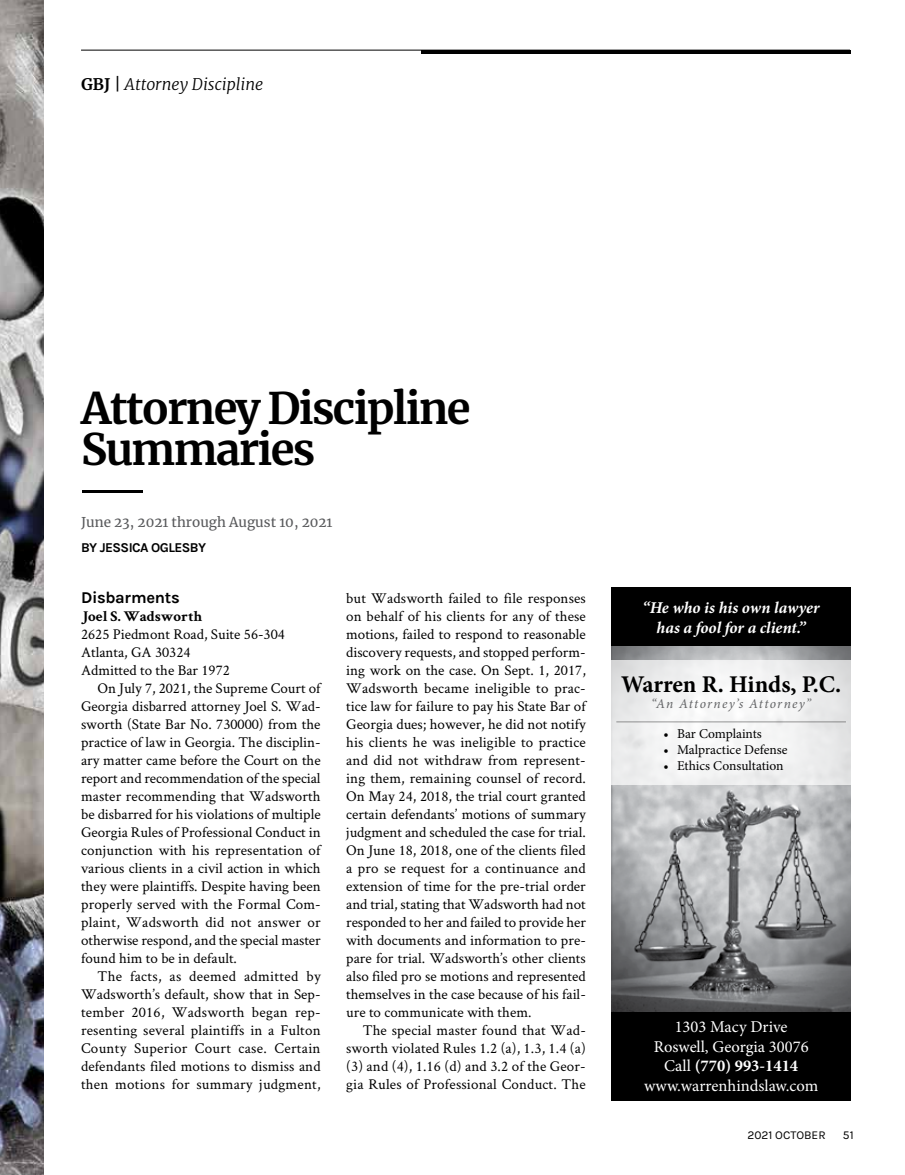
<style>
.page{position:relative;width:905px;height:1175px;background:#fff}
.page>*{position:absolute;margin:0;border:0;box-sizing:border-box;transform-origin:0 0}
.t1{font:700 43.35px/41.2px "Merriweather";letter-spacing:-.04em;color:#000}
.t2{font:700 24px "Minion Pro";letter-spacing:-.005em;color:#000}
.t3{font:16.5px/19.8px "Minion Pro";color:#fff;text-align:center}
.t4{font:italic 700 16.5px/19.8px "Minion Pro";letter-spacing:-.005em;color:#fff;text-align:center}
.t5{font:700 16.5px "Karla";letter-spacing:-.02em;color:#000}
.t6{font:italic 300 15.9px "Merriweather";color:#000}
.t7{font:15px/18px "Crimson Text";color:#000;text-align:justify}
.t8{font:700 15px "Crimson Text";color:#000}
.t9{font:13.5px "Minion Pro";color:#000}
.t10{font:13.5px "Merriweather";color:#58595b}
.t11{font:italic 13.5px "Minion Pro";letter-spacing:.095em;color:#636466}
.t12{font:700 13.5px "Karla";letter-spacing:-.04em;color:#000}
.t13{font:12px "Karla";color:#000}
.s1{font-weight:700;font-style:normal}
.s2{font-weight:400}
.s3{font-weight:700}
</style>
<div class="page">
<hr style="left:81px;top:50px;width:769px;height:1px;background:#000">
<hr style="left:421px;top:50px;width:429px;height:4px;background:#000">
<hr style="left:82px;top:490px;width:61px;height:2px;background:#000">
<img style="left:0;top:0;width:44px;height:1174px">
<img style="left:611px;top:646px;width:239px;height:366px">
<div style="left:611px;top:587px;width:239px;height:59px;background:#000"></div>
<div style="left:611px;top:1012px;width:239px;height:88px;background:#000"></div>
<svg style="left:611px;top:660px;width:239px;height:124px;fill:#f1f1f2"></svg>
<hr style="left:616px;top:721px;width:230px;height:1px;background:#000">
<p class="t6" style="left:81px;top:73px;width:184px"><span class="s1">GBJ</span> <span class="s2">|</span> Attorney Discipline</p>
<h1 class="t1" style="left:81px;top:386px;width:391px">Attorney Discipline<br>Summaries</h1>
<p class="t10" style="left:81px;top:512px;width:253px">June 23, 2021 through August 10, 2021</p>
<p class="t12" style="left:81px;top:539px;width:127px">BY JESSICA OGLESBY</p>
<p class="t5" style="left:81px;top:588px;width:100px">Disbarments</p>
<p class="t8" style="left:81px;top:607px;width:123px">Joel S. Wadsworth</p>
<p class="t7" style="left:81px;top:625px;width:205px;text-align:left">2625 Piedmont Road, Suite 56-304<br>Atlanta, GA 30324<br>Admitted to the Bar 1972</p>
<p class="t7" style="left:81px;top:679px;width:241px;text-indent:16px">On July 7, 2021, the Supreme Court of Georgia disbarred attorney Joel S. Wad&shy;sworth (State Bar No. 730000) from the practice of law in Georgia. The disciplin&shy;ary matter came before the Court on the report and recommendation of the special master recommending that Wadsworth be disbarred for his violations of multiple Georgia Rules of Professional Conduct in conjunction with his representation of various clients in a civil action in which they were plaintiffs. Despite having been properly served with the Formal Com&shy;plaint, Wadsworth did not answer or otherwise respond, and the special master found him to be in default.</p>
<p class="t7" style="left:81px;top:967px;width:241px;text-indent:16px">The facts, as deemed admitted by Wadsworth’s default, show that in Sep&shy;tember 2016, Wadsworth began rep&shy;resenting several plaintiffs in a Fulton County Superior Court case. Certain defendants filed motions to dismiss and then motions for summary judgment,</p>
<p class="t7" style="left:346px;top:589px;width:241px">but Wadsworth failed to file responses on behalf of his clients for any of these motions, failed to respond to reasonable discovery requests, and stopped perform&shy;ing work on the case. On Sept. 1, 2017, Wadsworth became ineligible to prac&shy;tice law for failure to pay his State Bar of Georgia dues; however, he did not notify his clients he was ineligible to practice and did not withdraw from represent&shy;ing them, remaining counsel of record.<br>On May 24, 2018, the trial court granted certain defendants’ motions of summary judgment and scheduled the case for trial.<br>On June 18, 2018, one of the clients filed a pro se request for a continuance and extension of time for the pre-trial order and trial, stating that Wadsworth had not responded to her and failed to provide her with documents and information to pre&shy;pare for trial. Wadsworth’s other clients also filed pro se motions and represented themselves in the case because of his fail&shy;ure to communicate with them.</p>
<p class="t7" style="left:346px;top:1021px;width:241px;text-indent:16px">The special master found that Wad&shy;sworth violated Rules 1.2 (a), 1.3, 1.4 (a) (3) and (4), 1.16 (d) and 3.2 of the Geor&shy;gia Rules of Professional Conduct. The</p>
<p class="t4" style="left:642px;top:597px;width:179px">“He who is his own lawyer has a fool for a client.”</p>
<h2 class="t2" style="left:621px;top:667px;width:221px">Warren R. Hinds, P.C.</h2>
<p class="t11" style="left:651px;top:694px;width:161px">“An Attorney’s Attorney”</p>
<p class="t9" style="left:663px;top:724px;width:100px">• Bar Complaints</p>
<p class="t9" style="left:663px;top:740px;width:125px">• Malpractice Defense</p>
<p class="t9" style="left:663px;top:757px;width:121px">• Ethics Consultation</p>
<p class="t3" style="left:644px;top:1016px;width:176px">1303 Macy Drive<br>Roswell, Georgia 30076<br>Call <span class="s3">(770) 993-1414 </span>www.warrenhindslaw.com</p>
<p class="t13" style="left:747px;top:1128px;width:80px">2021 OCTOBER</p>
<p class="t13" style="left:842px;top:1128px;width:12px">51</p>
</div>
